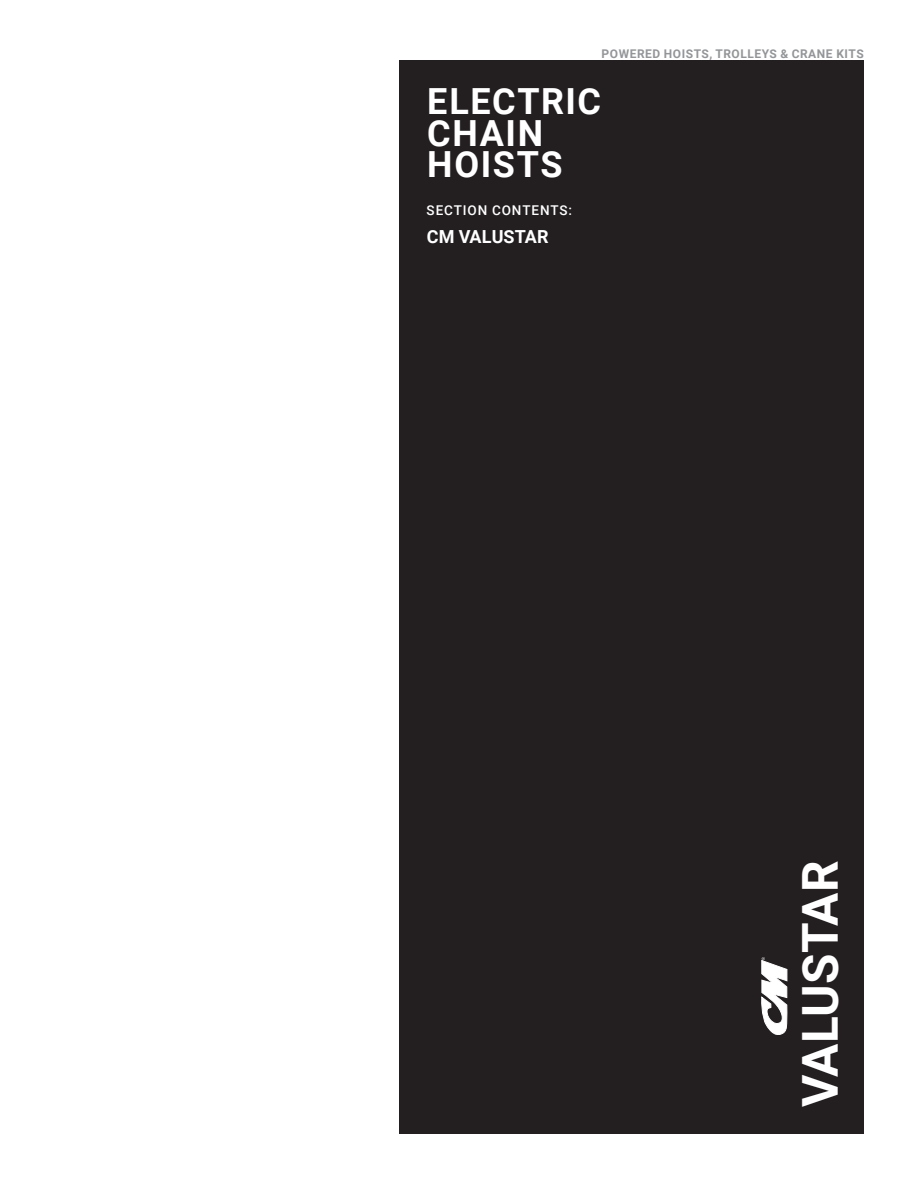
<style>
.page{position:relative;width:918px;height:1188px;background:#fff}
.page>*{position:absolute;margin:0;border:0;box-sizing:border-box;transform-origin:0 0}
.t1{font:700 49.5px "Roboto";letter-spacing:.005em;color:#fff}
.t2{font:700 36px/31.5px "Roboto";letter-spacing:.045em;color:#fff}
.t3{font:700 18px "Roboto";letter-spacing:.01em;color:#fff}
.t4{font:500 13.5px "Roboto";letter-spacing:.065em;color:#fff}
.t5{font:700 12px "Roboto";letter-spacing:.045em;color:#939598}
</style>
<div class="page">
<div style="left:400px;top:61px;width:464px;height:1073px;background:#231f20"></div>
<svg style="left:761px;top:957px;width:26px;height:78px"></svg>
<p class="t5" style="left:602px;top:45px;width:264px">POWERED HOISTS, TROLLEYS &amp; CRANE KITS</p>
<h2 class="t2" style="left:427px;top:84px;width:175px">ELECTRIC<br>CHAIN<br>HOISTS</h2>
<p class="t4" style="left:427px;top:201px;width:147px">SECTION CONTENTS:</p>
<h3 class="t3" style="left:427px;top:224px;width:123px">CM VALUSTAR</h3>
<h1 class="t1" style="left:786px;top:1107px;width:248px;rotate:-90deg">VALUSTAR</h1>
</div>
